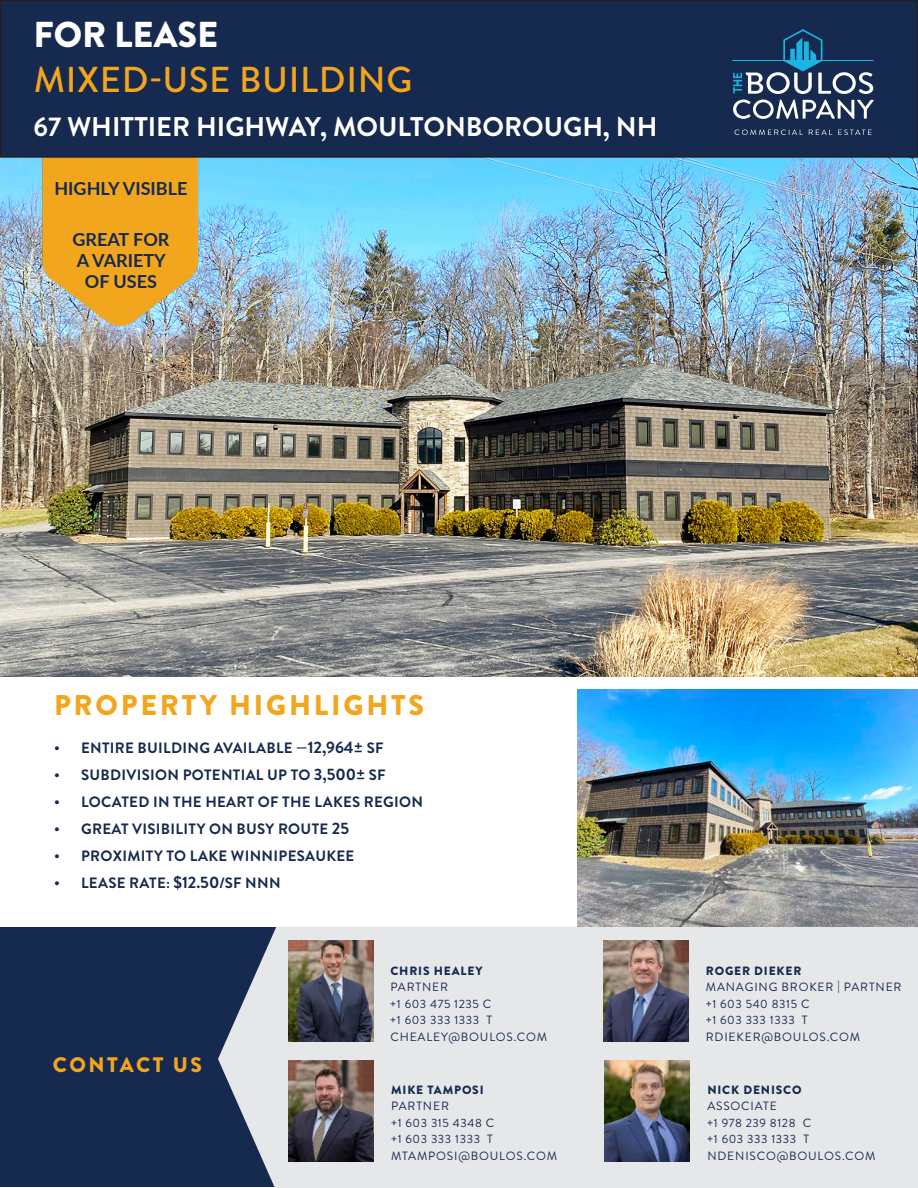
<style>
.page{position:relative;width:918px;height:1188px;background:#fff}
.page>*{position:absolute;margin:0;border:0;box-sizing:border-box;transform-origin:0 0}
.t1{font:500 36px "Brandon Grotesque";letter-spacing:.02em;color:#f3a61d}
.t2{font:900 36px "Brandon Grotesque";color:#fff}
.t3{font:900 28.5px "Brandon Grotesque";letter-spacing:.1em;color:#f3a61d}
.t4{font:700 27px "Brandon Grotesque";color:#fff}
.t5{font:900 21px "Brandon Grotesque";letter-spacing:.12em;color:#f3a61d}
.t6{font:700 18px "Lato";color:#162a4f}
.t7{font:700 15px "Brandon Grotesque";letter-spacing:.02em;color:#162a4f}
.t8{font:12px "Brandon Grotesque";letter-spacing:.07em;color:#162a4f}
.t9{font:12px "Brandon Grotesque";letter-spacing:.05em;color:#162a4f}
.t10{font:900 12px "Brandon Grotesque";letter-spacing:.07em;color:#162a4f}
.s1{font-size:16.5px}
</style>
<div class="page">
<img style="left:0;top:158px;width:918px;height:518px">
<div style="left:0;top:927px;width:334px;height:259px;background:#162a4f"></div>
<div style="left:218px;top:927px;width:700px;height:261px;background:#e6e7e9"></div>
<img style="left:288px;top:940px;width:85px;height:101px">
<img style="left:605px;top:1061px;width:84px;height:101px">
<img style="left:604px;top:940px;width:85px;height:101px">
<img style="left:288px;top:1061px;width:85px;height:101px">
<img style="left:578px;top:689px;width:340px;height:238px">
<img style="left:35px;top:158px;width:169px;height:178px">
<div style="left:1px;top:1px;width:916px;height:156px;background:#162a4f"></div>
<div style="left:0;top:0;width:918px;height:158px;border:2px solid #231f20"></div>
<svg style="left:733px;top:100px;width:141px;height:19px"></svg>
<svg style="left:732px;top:29px;width:141px;height:65px"></svg>
<svg style="left:735px;top:130px;width:68px;height:5px"></svg>
<svg style="left:809px;top:130px;width:23px;height:5px"></svg>
<svg style="left:838px;top:130px;width:34px;height:5px"></svg>
<p class="t2" style="left:33px;top:9px;width:186px">FOR LEASE</p>
<p class="t1" style="left:34px;top:55px;width:380px">MIXED-USE BUILDING</p>
<p class="t4" style="left:33px;top:108px;width:626px">67 WHITTIER HIGHWAY, MOULTONBOROUGH, NH</p>
<p class="t6" style="left:54px;top:175px;width:134px">HIGHLY VISIBLE</p>
<p class="t6" style="left:72px;top:226px;width:99px">GREAT FOR</p>
<p class="t6" style="left:77px;top:247px;width:91px">A VARIETY</p>
<p class="t6" style="left:85px;top:268px;width:74px">OF USES</p>
<p class="t3" style="left:54px;top:685px;width:372px">PROPERTY HIGHLIGHTS</p>
<p class="t7" style="left:54px;top:737px;width:331px">• ENTIRE BUILDING AVAILABLE —<span class="s1">12,964±</span> SF</p>
<p class="t7" style="left:54px;top:764px;width:333px">• SUBDIVISION POTENTIAL UP TO <span class="s1">3,500±</span> SF</p>
<p class="t7" style="left:54px;top:791px;width:371px">• LOCATED IN THE HEART OF THE LAKES REGION</p>
<p class="t7" style="left:54px;top:818px;width:296px">• GREAT VISIBILITY ON BUSY ROUTE <span class="s1">25</span></p>
<p class="t7" style="left:54px;top:845px;width:302px">• PROXIMITY TO LAKE WINNIPESAUKEE</p>
<p class="t7" style="left:54px;top:872px;width:228px">• LEASE RATE: <span class="s1">$12.50</span>/SF NNN</p>
<p class="t5" style="left:53px;top:1049px;width:150px">CONTACT US</p>
<p class="t10" style="left:390px;top:962px;width:94px">CHRIS HEALEY</p>
<p class="t8" style="left:390px;top:979px;width:59px">PARTNER</p>
<p class="t9" style="left:390px;top:995px;width:103px">+1 603 475 1235 C</p>
<p class="t9" style="left:390px;top:1012px;width:103px">+1 603 333 1333 T</p>
<p class="t8" style="left:390px;top:1028px;width:158px">CHEALEY@BOULOS.COM</p>
<p class="t10" style="left:391px;top:1081px;width:94px">MIKE TAMPOSI</p>
<p class="t8" style="left:391px;top:1098px;width:59px">PARTNER</p>
<p class="t9" style="left:391px;top:1114px;width:105px">+1 603 315 4348 C</p>
<p class="t9" style="left:391px;top:1131px;width:103px">+1 603 333 1333 T</p>
<p class="t8" style="left:391px;top:1147px;width:167px">MTAMPOSI@BOULOS.COM</p>
<p class="t10" style="left:706px;top:962px;width:97px">ROGER DIEKER</p>
<p class="t8" style="left:706px;top:979px;width:197px">MANAGING BROKER | PARTNER</p>
<p class="t9" style="left:706px;top:995px;width:105px">+1 603 540 8315 C</p>
<p class="t9" style="left:706px;top:1012px;width:103px">+1 603 333 1333 T</p>
<p class="t8" style="left:706px;top:1028px;width:156px">RDIEKER@BOULOS.COM</p>
<p class="t10" style="left:707px;top:1081px;width:96px">NICK DENISCO</p>
<p class="t8" style="left:707px;top:1098px;width:71px">ASSOCIATE</p>
<p class="t9" style="left:707px;top:1114px;width:106px">+1 978 239 8128 C</p>
<p class="t9" style="left:707px;top:1131px;width:103px">+1 603 333 1333 T</p>
<p class="t8" style="left:707px;top:1147px;width:170px">NDENISCO@BOULOS.COM</p>
</div>
